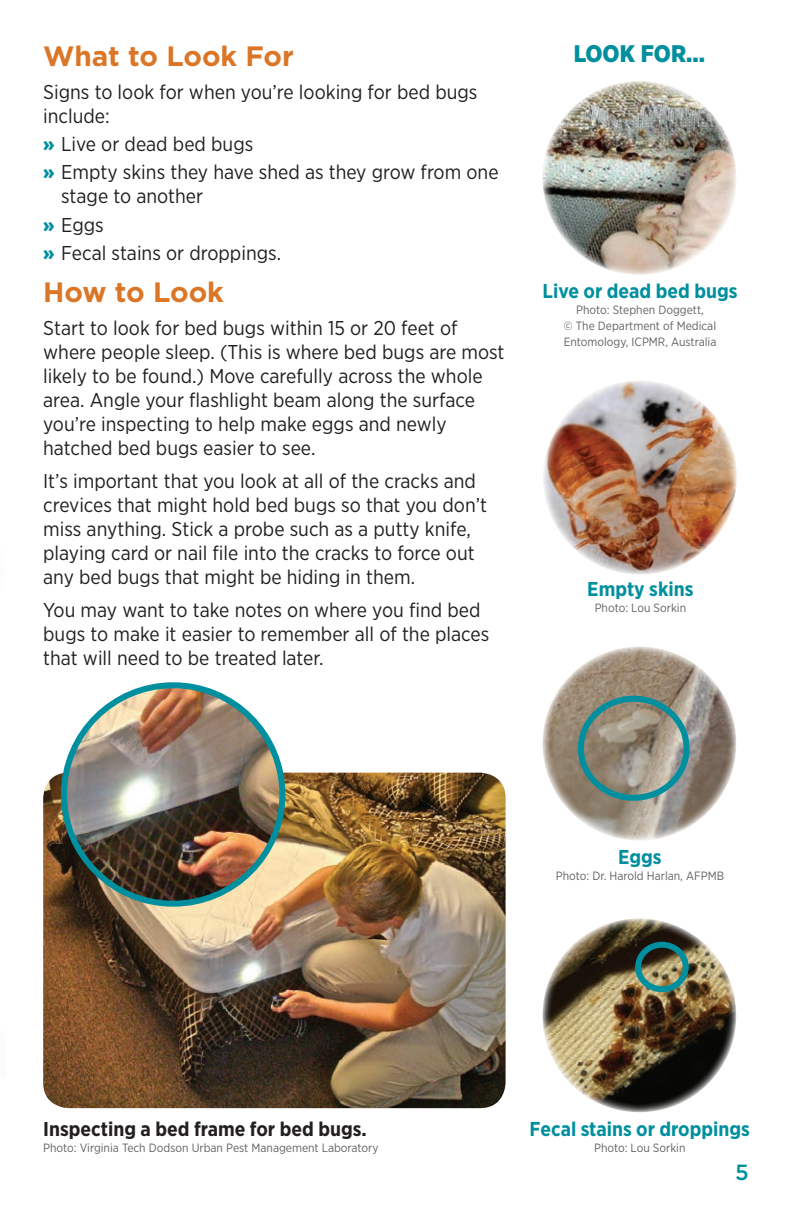
<style>
.page{position:relative;width:792px;height:1224px;background:#fff}
.page>*{position:absolute;margin:0;border:0;box-sizing:border-box;transform-origin:0 0}
.Gotham_Subhead_2{font:700 28px "Gotham";letter-spacing:-.005em;color:#db7627}
.Photo_Caption{font:900 24px "Gotham Narrow";color:#008f9e}
.t1{font:500 22px "Gotham";color:#008f9e}
.Gotham_Narrow_Body_S{font:20px/24px "Gotham Narrow";color:#231f20}
.Photo_Caption-2{font:700 20px "Gotham Narrow";color:#008f9e}
.Photo_Caption-3{font:700 20px "Gotham Narrow";color:#231f20}
.Photo_Credit{font:12px/16px "Gotham Narrow";color:#636366;text-align:center}
.s1{font-weight:900;color:#008f9e}
</style>
<div class="page">
<img style="left:43px;top:773px;width:463px;height:335px">
<img style="left:543px;top:81px;width:193px;height:194px;border-radius:97px">
<img style="left:543px;top:381px;width:194px;height:193px;border-radius:97px">
<img style="left:64px;top:685px;width:218px;height:219px;border-radius:109px">
<div style="left:61px;top:682px;width:224px;height:225px;border:6px solid #008f9e;border-radius:50%"></div>
<img style="left:543px;top:919px;width:193px;height:193px;border-radius:97px">
<div style="left:635px;top:942px;width:54px;height:50px;border:6px solid #008f9e;border-radius:50%"></div>
<img style="left:543px;top:647px;width:193px;height:193px;border-radius:97px">
<div style="left:578px;top:696px;width:112px;height:105px;border:6px solid #008f9e;border-radius:50%"></div>
<p class="Gotham_Subhead_2" style="left:43px;top:37px;width:252px">What to Look For</p>
<p class="Gotham_Narrow_Body_S" style="left:43px;top:79px;width:436px">Signs to look for when you’re looking for bed bugs include:</p>
<p class="Gotham_Narrow_Body_S" style="left:43px;top:131px;width:212px"><span class="s1">»</span> Live or dead bed bugs</p>
<p class="Gotham_Narrow_Body_S" style="left:61px;top:160px;width:439px;text-indent:-18px"><span class="s1">»</span> Empty skins they have shed as they grow from one stage to another</p>
<p class="Gotham_Narrow_Body_S" style="left:43px;top:212px;width:62px"><span class="s1">»</span> Eggs</p>
<p class="Gotham_Narrow_Body_S" style="left:43px;top:240px;width:239px"><span class="s1">»</span> Fecal stains or droppings.</p>
<p class="Gotham_Subhead_2" style="left:43px;top:274px;width:182px">How to Look</p>
<p class="Gotham_Narrow_Body_S" style="left:43px;top:316px;width:463px">Start to look for bed bugs within 15 or 20 feet of where people sleep. (This is where bed bugs are most likely to be found.) Move carefully across the whole area. Angle your flashlight beam along the surface you’re inspecting to help make eggs and newly hatched bed bugs easier to see.</p>
<p class="Gotham_Narrow_Body_S" style="left:43px;top:469px;width:445px">It’s important that you look at all of the cracks and crevices that might hold bed bugs so that you don’t miss anything. Stick a probe such as a putty knife, playing card or nail file into the cracks to force out any bed bugs that might be hiding in them.</p>
<p class="Gotham_Narrow_Body_S" style="left:43px;top:598px;width:448px">You may want to take notes on where you find bed bugs to make it easier to remember all of the places that will need to be treated later.</p>
<p class="Photo_Caption" style="left:574px;top:38px;width:133px">LOOK FOR…</p>
<p class="Photo_Caption-2" style="left:543px;top:278px;width:197px">Live or dead bed bugs</p>
<p class="Photo_Credit" style="left:564px;top:301px;width:154px">Photo: Stephen Doggett,<br>© The Department of Medical<br>Entomology, ICPMR, Australia</p>
<p class="Photo_Caption-2" style="left:587px;top:576px;width:108px">Empty skins</p>
<p class="Photo_Credit" style="left:595px;top:599px;width:93px">Photo: Lou Sorkin</p>
<p class="Photo_Caption-2" style="left:618px;top:844px;width:45px">Eggs</p>
<p class="Photo_Credit" style="left:556px;top:867px;width:170px">Photo: Dr. Harold Harlan, AFPMB</p>
<p class="Photo_Caption-3" style="left:43px;top:1116px;width:325px">Inspecting a bed frame for bed bugs.</p>
<p class="Photo_Credit" style="left:43px;top:1140px;width:337px">Photo: Virginia Tech Dodson Urban Pest Management Laboratory</p>
<p class="Photo_Caption-2" style="left:530px;top:1116px;width:222px">Fecal stains or droppings</p>
<p class="Photo_Credit" style="left:594px;top:1140px;width:93px">Photo: Lou Sorkin</p>
<p class="t1" style="left:735px;top:1157px;width:15px">5</p>
</div>
